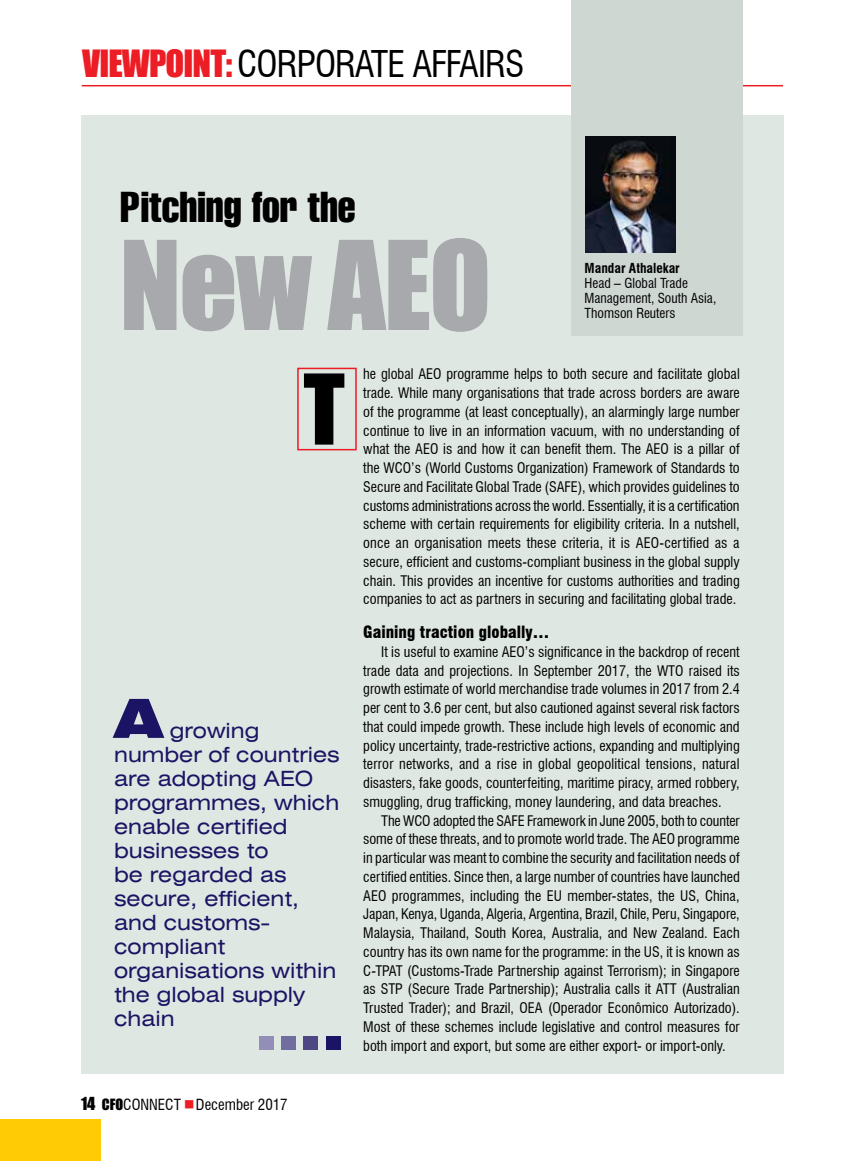
<style>
.page{position:relative;width:864px;height:1161px;background:#fff}
.page>*{position:absolute;margin:0;border:0;box-sizing:border-box;transform-origin:0 0}
.t1{font:114px "Impact";letter-spacing:-.02em;color:#a7a9ac}
.t2{font:90px "Impact";color:#000}
.t3{font:900 expanded 54px "Swiss 721 BT";color:#1b1464}
.t4{font:extra-condensed 42px "Swiss 911 BT";color:#000}
.t5{font:condensed 36px "Swiss 721 BT";letter-spacing:-.025em;color:#000}
.t6{font:expanded 21px/24px "Swiss 721 BT";color:#1b1464}
.t7{font:900 condensed 16.5px "Swiss 721 BT";color:#000}
.t8{font:condensed 15px "Swiss 721 BT";color:#000}
.t9{font:condensed 14.25px/18.8px "Swiss 721 BT";color:#000;text-align:justify}
.t10{font:condensed 13.5px/15px "Swiss 721 BT";color:#000}
.t11{font:700 condensed 13.5px "Swiss 721 BT";color:#000}
.s1{font-family:"Impact";font-stretch:normal;font-size:34.5px;color:#ec1d24}
.s2{font-family:"Impact";font-stretch:normal;font-size:16.5px}
.s3{font-family:"Impact";font-stretch:normal;font-size:14.25px}
</style>
<div class="page">
<hr style="left:82px;top:85px;width:701px;height:1px;background:#ec1d24">
<div style="left:0;top:1119px;width:101px;height:42px;background:#ffcb05"></div>
<div style="left:81px;top:116px;width:702px;height:958px;background:#dfe7e2"></div>
<div style="left:282px;top:1037px;width:14px;height:13px;background:#716d9f"></div>
<div style="left:304px;top:1037px;width:14px;height:13px;background:#4d4884"></div>
<div style="left:326px;top:1037px;width:15px;height:13px;background:#1b1464"></div>
<div style="left:259px;top:1037px;width:14px;height:13px;background:#928eb7"></div>
<div style="left:571px;top:0;width:171px;height:336px;background:#cfd7d3"></div>
<div style="left:297px;top:368px;width:60px;height:82px;border:2px solid #ec1d24"></div>
<img style="left:586px;top:136px;width:89px;height:116px">
<h3 class="t5" style="left:82px;top:43px;width:444px"><span class="s1">VIEWPOINT:</span> CORPORATE AFFAIRS</h3>
<h3 class="t4" style="left:120px;top:183px;width:237px">Pitching for the</h3>
<h1 class="t1" style="left:119px;top:197px;width:373px">New AEO</h1>
<p class="t11" style="left:585px;top:260px;width:97px">Mandar Athalekar</p>
<p class="t10" style="left:585px;top:275px;width:133px">Head – Global Trade<br>Management, South Asia,<br>Thomson Reuters</p>
<h2 class="t2" style="left:303px;top:339px;width:43px">T</h2>
<h3 class="t3" style="left:114px;top:686px;width:50px">A</h3>
<h3 class="t6" style="left:114px;top:718px;width:227px;text-indent:56px">growing number of countries are adopting AEO programmes, which enable certified businesses to<br>be regarded as secure, efficient, and customs&shy;compliant organisations within the global supply chain</h3>
<p class="t8" style="left:81px;top:1096px;width:208px"><span class="s2">14</span> <span class="s3">CFO</span>CONNECT December 2017</p>
<p class="t9" style="left:363px;top:365px;width:378px">he global AEO programme helps to both secure and facilitate global trade. While many organisations that trade across borders are aware of the programme (at least conceptually), an alarmingly large number continue to live in an information vacuum, with no understanding of what the AEO is and how it can benefit them. The AEO is a pillar of the WCO’s (World Customs Organization) Framework of Standards to Secure and Facilitate Global Trade (SAFE), which provides guidelines to customs administrations across the world. Essentially, it is a certification scheme with certain requirements for eligibility criteria. In a nutshell, once an organisation meets these criteria, it is AEO-certified as a secure, efficient and customs-compliant business in the global supply chain. This provides an incentive for customs authorities and trading companies to act as partners in securing and facilitating global trade.</p>
<p class="t7" style="left:363px;top:622px;width:188px">Gaining traction globally…</p>
<p class="t9" style="left:363px;top:642px;width:378px;text-indent:18px">It is useful to examine AEO’s significance in the backdrop of recent trade data and projections. In September 2017, the WTO raised its growth estimate of world merchandise trade volumes in 2017 from 2.4 per cent to 3.6 per cent, but also cautioned against several risk factors that could impede growth. These include high levels of economic and policy uncertainty, trade-restrictive actions, expanding and multiplying terror networks, and a rise in global geopolitical tensions, natural disasters, fake goods, counterfeiting, maritime piracy, armed robbery, smuggling, drug trafficking, money laundering, and data breaches.</p>
<p class="t9" style="left:363px;top:811px;width:378px;text-indent:18px">The WCO adopted the SAFE Framework in June 2005, both to counter some of these threats, and to promote world trade. The AEO programme in particular was meant to combine the security and facilitation needs of certified entities. Since then, a large number of countries have launched AEO programmes, including the EU member-states, the US, China, Japan, Kenya, Uganda, Algeria, Argentina, Brazil, Chile, Peru, Singapore, Malaysia, Thailand, South Korea, Australia, and New Zealand. Each country has its own name for the programme: in the US, it is known as C-TPAT (Customs-Trade Partnership against Terrorism); in Singapore as STP (Secure Trade Partnership); Australia calls it ATT (Australian Trusted Trader); and Brazil, OEA (Operador Econômico Autorizado).<br>Most of these schemes include legislative and control measures for both import and export, but some are either export- or import-only.</p>
</div>
